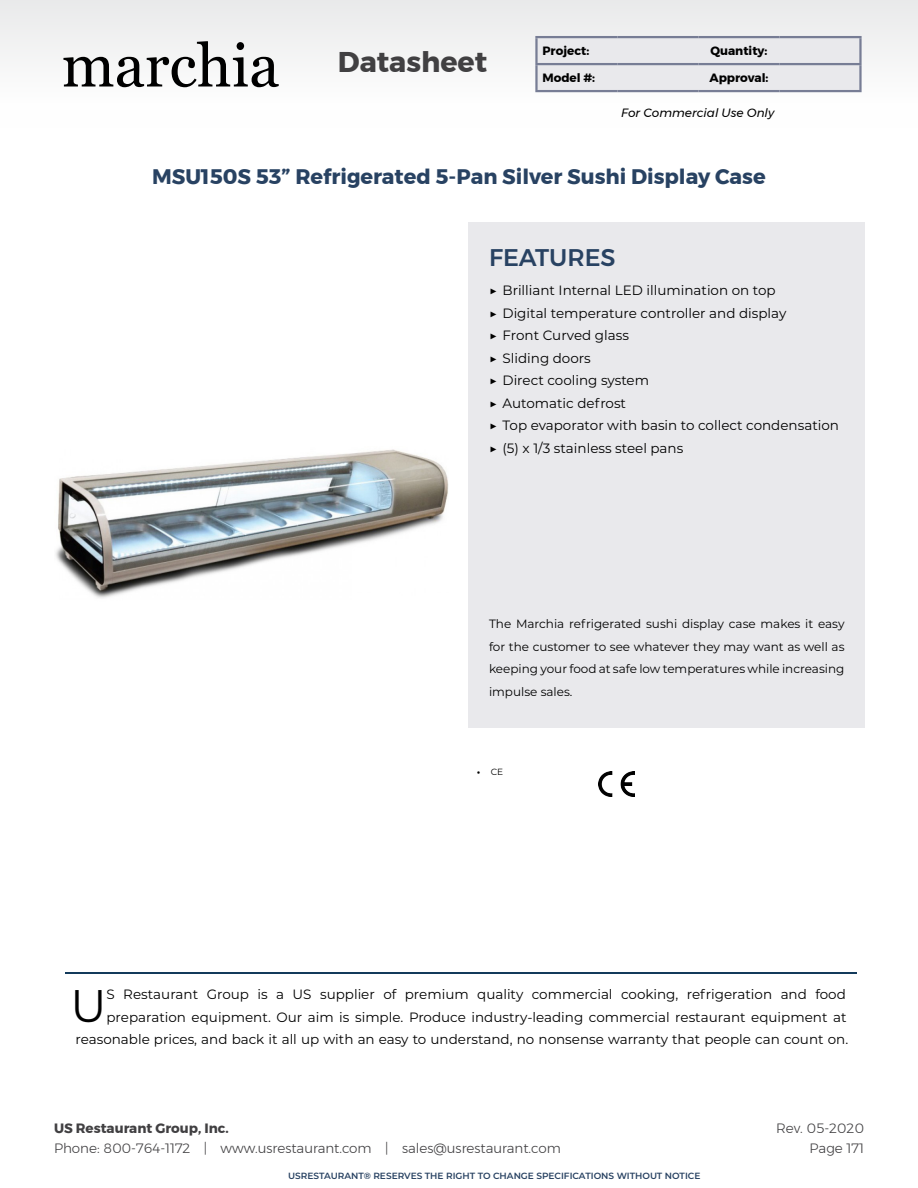
<style>
.page{position:relative;width:918px;height:1188px;background:#fff}
.page>*{position:absolute;margin:0;border:0;box-sizing:border-box;transform-origin:0 0}
.t1{font:45.6px "Montserrat";color:#000}
.t2{font:700 28.5px "Montserrat";color:#414042}
.t3{font:500 24px "Montserrat";color:#284262}
.t4{font:700 21px "Montserrat";color:#284262}
.t5{font:13.5px/22.5px "Montserrat";color:#000;text-align:right}
.t6{font:300 13.5px/19.5px "Montserrat";color:#414042;text-align:right}
.t7{font:700 13.5px "Montserrat";color:#414042}
.t8{font:12px/22.5px "Montserrat";color:#000;text-align:justify}
.t9{font:700 12px "Montserrat";color:#000}
.t10{font:italic 12px "Montserrat";color:#000}
.t11{font:600 9px "Montserrat";color:#284262}
.t12{font:9px "Montserrat";color:#000}
.s1{font-family:"Georgia";font-weight:400;font-size:60px;color:#000}
.s2{font-weight:700}
</style>
<div class="page">
<hr style="left:65px;top:972px;width:792px;height:2px;background:#133a5b">
<img style="left:599px;top:771px;width:35px;height:25px">
<img style="left:55px;top:449px;width:393px;height:149px">
<div style="left:469px;top:222px;width:396px;height:505px;background:#e9e9ec"></div>
<div style="left:0;top:0;width:918px;height:127px;background:#f5f6f6"></div>
<div style="left:538px;top:38px;width:321px;height:52px;background:#e9e9ec"></div>
<hr style="left:535px;top:36px;width:82px;height:2px;background:#777d95">
<hr style="left:535px;top:38px;width:3px;height:25px;background:#777d95">
<hr style="left:617px;top:36px;width:81px;height:2px;background:#777d95">
<hr style="left:698px;top:36px;width:81px;height:2px;background:#777d95">
<hr style="left:779px;top:36px;width:83px;height:2px;background:#777d95">
<hr style="left:859px;top:38px;width:3px;height:25px;background:#777d95">
<hr style="left:535px;top:63px;width:82px;height:2px;background:#777d95">
<hr style="left:535px;top:65px;width:3px;height:25px;background:#777d95">
<hr style="left:617px;top:63px;width:81px;height:2px;background:#777d95">
<hr style="left:698px;top:63px;width:81px;height:2px;background:#777d95">
<hr style="left:779px;top:63px;width:83px;height:2px;background:#777d95">
<hr style="left:859px;top:65px;width:3px;height:25px;background:#777d95">
<hr style="left:535px;top:90px;width:82px;height:2px;background:#777d95">
<hr style="left:617px;top:90px;width:81px;height:2px;background:#777d95">
<hr style="left:698px;top:90px;width:81px;height:2px;background:#777d95">
<hr style="left:779px;top:90px;width:83px;height:2px;background:#777d95">
<h2 class="t2" style="left:62px;top:39px;width:427px"><span class="s1">marchia</span> Datasheet</h2>
<p class="t9" style="left:542px;top:41px;width:48px">Project:</p>
<p class="t9" style="left:710px;top:41px;width:59px">Quantity:</p>
<p class="t9" style="left:542px;top:68px;width:54px">Model #:</p>
<p class="t9" style="left:709px;top:68px;width:61px">Approval:</p>
<p class="t10" style="left:621px;top:103px;width:154px">For Commercial Use Only</p>
<h3 class="t4" style="left:152px;top:159px;width:615px">MSU150S 53” Refrigerated 5-Pan Silver Sushi Display Case</h3>
<h3 class="t3" style="left:489px;top:239px;width:128px">FEATURES</h3>
<p class="t5" style="left:489px;top:279px;width:352px;text-align:left">▶ Brilliant Internal LED illumination on top<br>▶ Digital temperature controller and display<br>▶ Front Curved glass<br>▶ Sliding doors<br>▶ Direct cooling system<br>▶ Automatic defrost<br>▶ Top evaporator with basin to collect condensation ▶ (5) x 1/3 stainless steel pans</p>
<p class="t8" style="left:489px;top:612px;width:357px">The Marchia refrigerated sushi display case makes it easy for the customer to see whatever they may want as well as keeping your food at safe low temperatures while increasing impulse sales.</p>
<p class="t12" style="left:477px;top:765px;width:27px"><span class="s2">•</span> CE</p>
<p class="t5" style="left:76px;top:983px;width:774px">S Restaurant Group is a US supplier of premium quality commercial cooking, refrigeration and food preparation equipment. Our aim is simple. Produce industry-leading commercial restaurant equipment at reasonable prices, and back it all up with an easy to understand, no nonsense warranty that people can count on.</p>
<h1 class="t1" style="left:70px;top:974px;width:38px">U</h1>
<p class="t7" style="left:54px;top:1117px;width:176px">US Restaurant Group, Inc.</p>
<p class="t6" style="left:54px;top:1138px;width:508px">Phone: 800-764-1172 | www.usrestaurant.com | sales@usrestaurant.com</p>
<p class="t11" style="left:288px;top:1170px;width:414px">USRESTAURANT® RESERVES THE RIGHT TO CHANGE SPECIFICATIONS WITHOUT NOTICE</p>
<p class="t6" style="left:776px;top:1118px;width:89px">Rev. 05-2020<br>Page 171</p>
</div>
